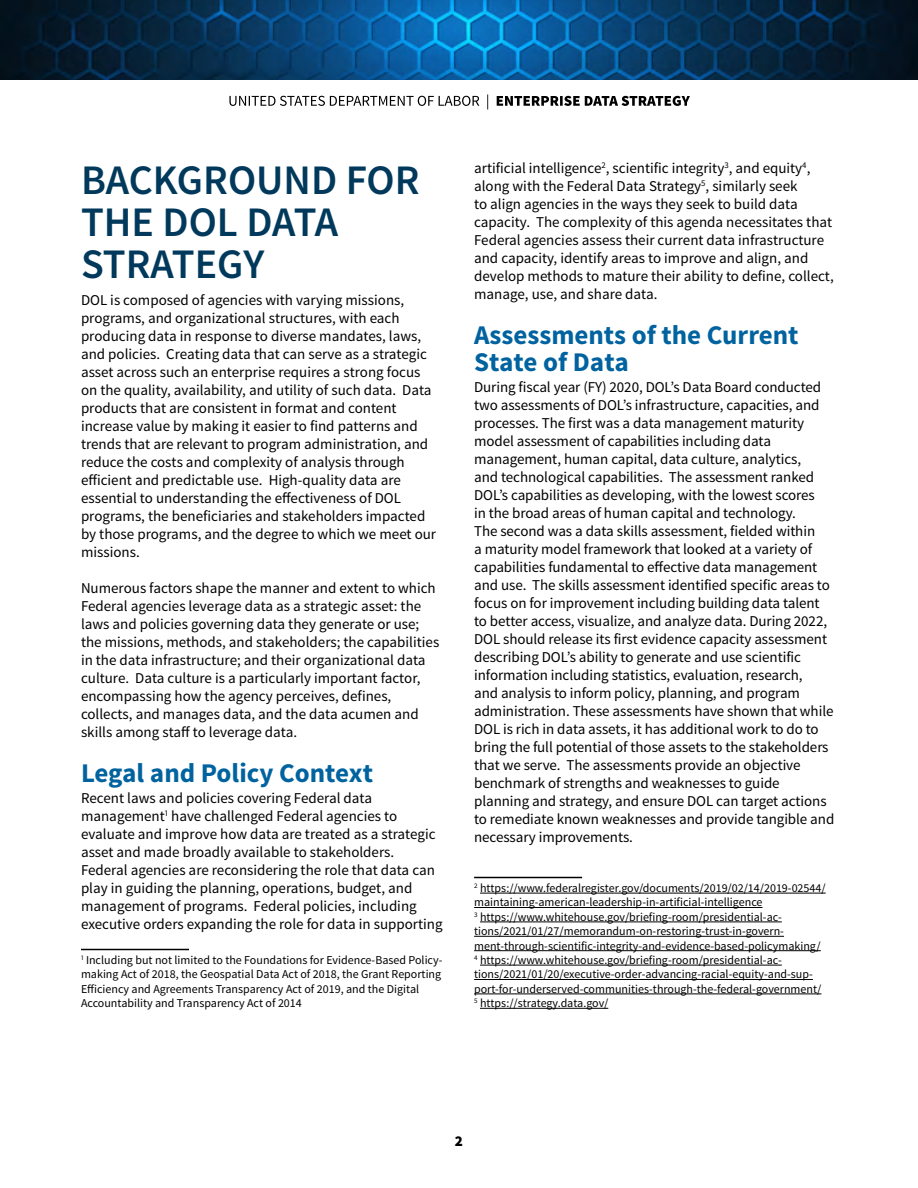
<style>
.page{position:relative;width:918px;height:1188px;background:#fff}
.page>*{position:absolute;margin:0;border:0;box-sizing:border-box;transform-origin:0 0}
.t1{font:600 42px/42px "Source Sans Pro";color:#00395b}
.t2{font:700 27px/27px "Source Sans Pro";color:#00639f}
.t3{font:15px/18px "Source Sans Pro";letter-spacing:-.005em;color:#000}
.t4{font:900 15px "Source Sans Pro";color:#000}
.t5{font:12px/14.4px "Source Sans Pro";color:#000}
</style>
<div class="page">
<img style="left:0;top:0;width:918px;height:80px">
<svg style="left:229px;top:95px;width:461px;height:14px"></svg>
<hr style="left:81px;top:949px;width:108px;height:1px;background:#000">
<hr style="left:474px;top:877px;width:108px;height:1px;background:#000">
<hr style="left:480px;top:893px;width:346px;height:1px;background:#000">
<hr style="left:474px;top:907px;width:289px;height:1px;background:#000">
<hr style="left:480px;top:922px;width:302px;height:1px;background:#000">
<hr style="left:474px;top:936px;width:310px;height:1px;background:#000">
<hr style="left:474px;top:950px;width:347px;height:1px;background:#000">
<hr style="left:480px;top:965px;width:302px;height:1px;background:#000">
<hr style="left:474px;top:979px;width:339px;height:1px;background:#000">
<hr style="left:474px;top:994px;width:347px;height:1px;background:#000">
<hr style="left:480px;top:1008px;width:128px;height:1px;background:#000">
<h2 class="t1" style="left:81px;top:160px;width:340px">BACKGROUND FOR<br>THE DOL DATA<br>STRATEGY</h2>
<p class="t3" style="left:81px;top:291px;width:357px">DOL is composed of agencies with varying missions, programs, and organizational structures, with each producing data in response to diverse mandates, laws, and policies. Creating data that can serve as a strategic asset across such an enterprise requires a strong focus on the quality, availability, and utility of such data. Data products that are consistent in format and content increase value by making it easier to find patterns and trends that are relevant to program administration, and reduce the costs and complexity of analysis through efficient and predictable use. High-quality data are essential to understanding the effectiveness of DOL programs, the beneficiaries and stakeholders impacted by those programs, and the degree to which we meet our missions.</p>
<p class="t3" style="left:81px;top:579px;width:360px">Numerous factors shape the manner and extent to which Federal agencies leverage data as a strategic asset: the laws and policies governing data they generate or use; the missions, methods, and stakeholders; the capabilities in the data infrastructure; and their organizational data culture. Data culture is a particularly important factor, encompassing how the agency perceives, defines, collects, and manages data, and the data acumen and skills among staff to leverage data.</p>
<h3 class="t2" style="left:81px;top:760px;width:294px">Legal and Policy Context</h3>
<p class="t3" style="left:81px;top:789px;width:363px">Recent laws and policies covering Federal data management<sup>1</sup> have challenged Federal agencies to evaluate and improve how data are treated as a strategic asset and made broadly available to stakeholders.<br>Federal agencies are reconsidering the role that data can play in guiding the planning, operations, budget, and management of programs. Federal policies, including executive orders expanding the role for data in supporting</p>
<p class="t5" style="left:81px;top:953px;width:363px"><sup>1</sup> Including but not limited to the Foundations for Evidence-Based Policy&shy;making Act of 2018, the Geospatial Data Act of 2018, the Grant Reporting Efficiency and Agreements Transparency Act of 2019, and the Digital Accountability and Transparency Act of 2014</p>
<p class="t3" style="left:474px;top:160px;width:361px">artificial intelligence<sup>2</sup>, scientific integrity<sup>3</sup>, and equity<sup>4</sup>, along with the Federal Data Strategy<sup>5</sup>, similarly seek<br>to align agencies in the ways they seek to build data capacity. The complexity of this agenda necessitates that Federal agencies assess their current data infrastructure and capacity, identify areas to improve and align, and develop methods to mature their ability to define, collect, manage, use, and share data.</p>
<h3 class="t2" style="left:474px;top:323px;width:326px">Assessments of the Current<br>State of Data</h3>
<p class="t3" style="left:474px;top:379px;width:362px">During fiscal year (FY) 2020, DOL’s Data Board conducted two assessments of DOL’s infrastructure, capacities, and processes. The first was a data management maturity model assessment of capabilities including data management, human capital, data culture, analytics,<br>and technological capabilities. The assessment ranked DOL’s capabilities as developing, with the lowest scores<br>in the broad areas of human capital and technology.<br>The second was a data skills assessment, fielded within<br>a maturity model framework that looked at a variety of capabilities fundamental to effective data management and use. The skills assessment identified specific areas to focus on for improvement including building data talent to better access, visualize, and analyze data. During 2022, DOL should release its first evidence capacity assessment describing DOL’s ability to generate and use scientific information including statistics, evaluation, research,<br>and analysis to inform policy, planning, and program administration. These assessments have shown that while DOL is rich in data assets, it has additional work to do to bring the full potential of those assets to the stakeholders that we serve. The assessments provide an objective benchmark of strengths and weaknesses to guide planning and strategy, and ensure DOL can target actions to remediate known weaknesses and provide tangible and necessary improvements.</p>
<p class="t5" style="left:474px;top:881px;width:353px"><sup>2</sup> https://www.federalregister.gov/documents/2019/02/14/2019-02544/ maintaining-american-leadership-in-artificial-intelligence<br><sup>3</sup> https://www.whitehouse.gov/briefing-room/presidential-ac&shy;tions/2021/01/27/memorandum-on-restoring-trust-in-govern&shy;ment-through-scientific-integrity-and-evidence-based-policymaking/ <sup>4</sup> https://www.whitehouse.gov/briefing-room/presidential-ac&shy;tions/2021/01/20/executive-order-advancing-racial-equity-and-sup&shy;port-for-underserved-communities-through-the-federal-government/ <sup>5</sup> https://strategy.data.gov/</p>
<p class="t4" style="left:455px;top:1131px;width:10px">2</p>
</div>
